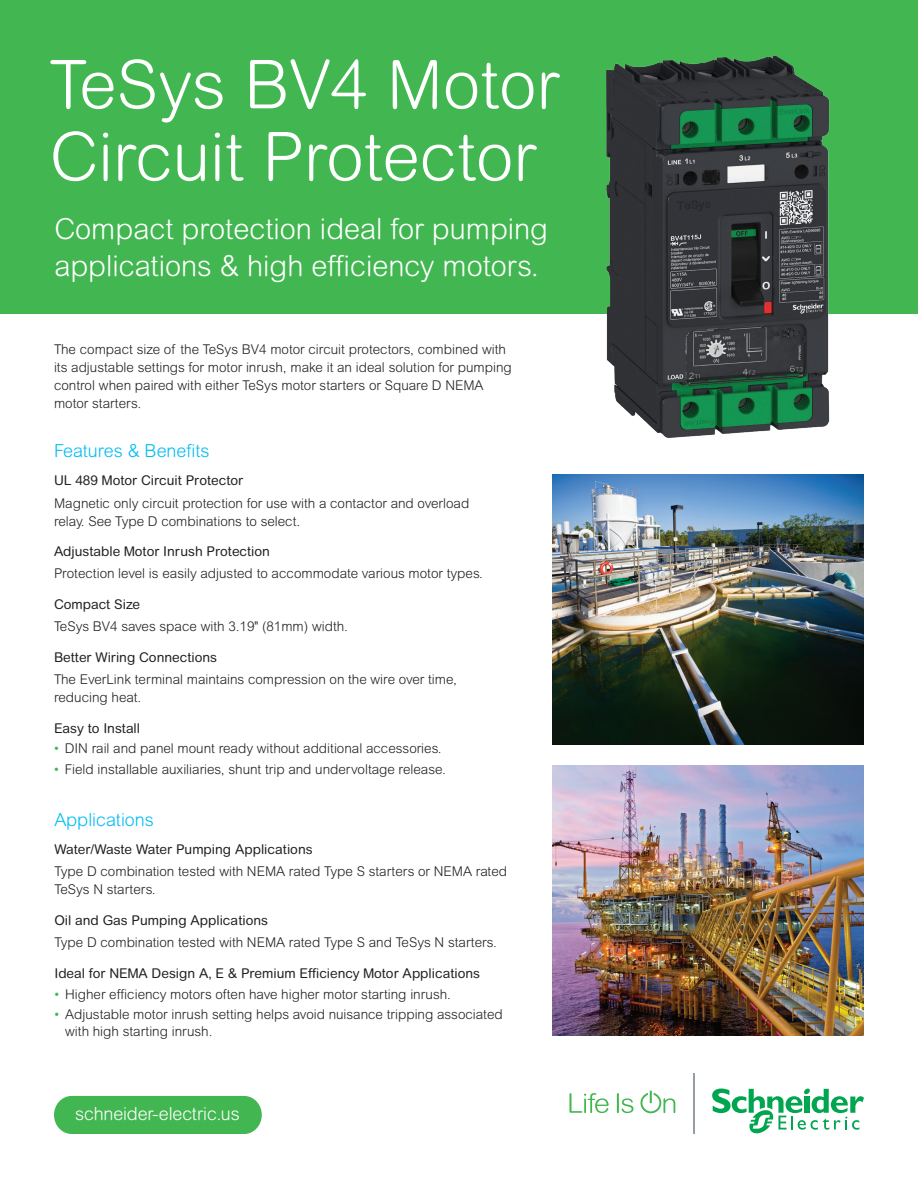
<style>
.page{position:relative;width:918px;height:1188px;background:#fff}
.page>*{position:absolute;margin:0;border:0;box-sizing:border-box;transform-origin:0 0}
.t1{font:300 67.5px/72px "Arial Rounded MT Std";color:#fff}
.t2{font:300 29.1px/36.8px "Arial Rounded MT Std";color:#fff}
.t3{font:300 18px "Arial Rounded MT Std";color:#01bdf2}
.t4{font:300 18px "Arial Rounded MT Std";letter-spacing:-.01em;color:#fff}
.t5{font:300 13.5px/18px "Arial Rounded MT Std";color:#231f20}
.t6{font:13.5px "Arial Rounded MT Std";color:#231f20}
.s1{color:#42b751}
</style>
<div class="page">
<img style="left:552px;top:474px;width:312px;height:270px">
<img style="left:552px;top:766px;width:312px;height:270px">
<svg style="left:569px;top:1093px;width:40px;height:20px"></svg>
<svg style="left:617px;top:1093px;width:17px;height:20px"></svg>
<svg style="left:640px;top:1091px;width:35px;height:22px"></svg>
<svg style="left:712px;top:1088px;width:152px;height:46px"></svg>
<hr style="left:693px;top:1073px;width:1px;height:61px;background:#959ea4">
<div style="left:54px;top:1096px;width:208px;height:38px;background:#42b751;border-radius:18px"></div>
<div style="left:0;top:0;width:918px;height:313px;background:#42b751"></div>
<img style="left:605px;top:55px;width:227px;height:383px">
<h1 class="t1" style="left:50px;top:48px;width:511px">TeSys BV4 Motor<br>Circuit Protector</h1>
<h2 class="t2" style="left:54px;top:210px;width:495px">Compact protection ideal for pumping applications &amp; high efficiency motors.</h2>
<p class="t5" style="left:54px;top:340px;width:459px">The compact size of the TeSys BV4 motor circuit protectors, combined with its adjustable settings for motor inrush, make it an ideal solution for pumping control when paired with either TeSys motor starters or Square D NEMA motor starters.</p>
<h3 class="t3" style="left:54px;top:440px;width:157px">Features &amp; Benefits</h3>
<p class="t6" style="left:54px;top:473px;width:191px">UL 489 Motor Circuit Protector</p>
<p class="t5" style="left:54px;top:494px;width:417px">Magnetic only circuit protection for use with a contactor and overload relay. See Type D combinations to select.</p>
<p class="t6" style="left:54px;top:543px;width:217px">Adjustable Motor Inrush Protection</p>
<p class="t5" style="left:54px;top:565px;width:431px">Protection level is easily adjusted to accommodate various motor types.</p>
<p class="t6" style="left:54px;top:596px;width:88px">Compact Size</p>
<p class="t5" style="left:54px;top:617px;width:296px">TeSys BV4 saves space with 3.19" (81mm) width.</p>
<p class="t6" style="left:54px;top:649px;width:165px">Better Wiring Connections</p>
<p class="t5" style="left:54px;top:670px;width:405px">The EverLink terminal maintains compression on the wire over time, reducing heat.</p>
<p class="t6" style="left:54px;top:720px;width:88px">Easy to Install</p>
<p class="t5" style="left:54px;top:740px;width:389px"><span class="s1">•</span> DIN rail and panel mount ready without additional accessories.</p>
<p class="t5" style="left:54px;top:760px;width:393px"><span class="s1">•</span> Field installable auxiliaries, shunt trip and undervoltage release.</p>
<h3 class="t3" style="left:54px;top:809px;width:101px">Applications</h3>
<p class="t6" style="left:54px;top:841px;width:260px">Water/Waste Water Pumping Applications</p>
<p class="t5" style="left:54px;top:862px;width:454px">Type D combination tested with NEMA rated Type S starters or NEMA rated<br>TeSys N starters.</p>
<p class="t6" style="left:54px;top:912px;width:215px">Oil and Gas Pumping Applications</p>
<p class="t5" style="left:54px;top:933px;width:444px">Type D combination tested with NEMA rated Type S and TeSys N starters.</p>
<p class="t6" style="left:54px;top:965px;width:427px">Ideal for NEMA Design A, E &amp; Premium Efficiency Motor Applications</p>
<p class="t5" style="left:54px;top:985px;width:398px"><span class="s1">•</span> Higher efficiency motors often have higher motor starting inrush.</p>
<p class="t5" style="left:65px;top:1006px;width:439px;line-height:16.5px;text-indent:-11px"><span class="s1">•</span> Adjustable motor inrush setting helps avoid nuisance tripping associated with high starting inrush.</p>
<h3 class="t4" style="left:75px;top:1104px;width:166px">schneider-electric.us</h3>
</div>
